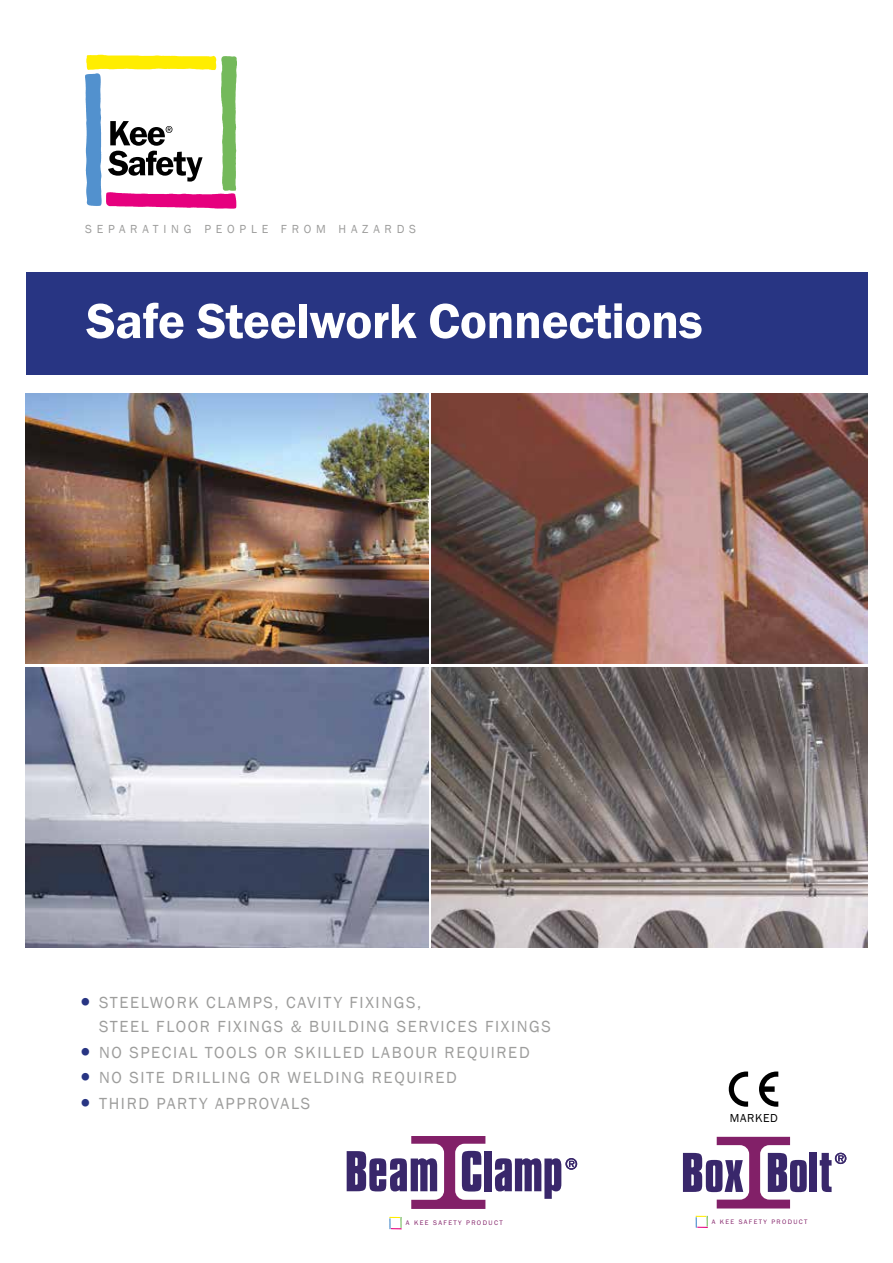
<style>
.page{position:relative;width:893px;height:1263px;background:#fff}
.page>*{position:absolute;margin:0;border:0;box-sizing:border-box;transform-origin:0 0}
.t1{font:600 51px "Franklin Gothic";letter-spacing:-.01em;color:#fff}
.t2{font:16.5px/24px "Franklin Gothic";letter-spacing:.1em;color:#9d9d9c}
.t3{font:12px "Franklin Gothic";letter-spacing:.4em;color:#9d9d9c}
.t4{font:11.85px "Franklin Gothic";letter-spacing:.05em;color:#000}
.t5{font:6.9px "Franklin Gothic";letter-spacing:.2em;color:#822068}
.t6{font:6.6px "Franklin Gothic";letter-spacing:.2em;color:#822068}
.s1{font-size:27px;color:#283583}
</style>
<div class="page">
<div style="left:26px;top:272px;width:841px;height:102px;background:#283583"></div>
<svg style="left:85px;top:55px;width:152px;height:154px"></svg>
<img style="left:432px;top:394px;width:435px;height:269px">
<img style="left:432px;top:668px;width:435px;height:279px">
<img style="left:26px;top:668px;width:402px;height:279px">
<img style="left:26px;top:394px;width:402px;height:269px">
<svg style="left:389px;top:1217px;width:13px;height:12px"></svg>
<div style="left:484px;top:1151px;width:8px;height:40px;background:#39276b"></div>
<svg style="left:347px;top:1137px;width:138px;height:72px"></svg>
<svg style="left:495px;top:1158px;width:82px;height:41px"></svg>
<svg style="left:683px;top:1137px;width:124px;height:71px"></svg>
<div style="left:810px;top:1153px;width:7px;height:39px;background:#39276b"></div>
<svg style="left:696px;top:1216px;width:12px;height:12px"></svg>
<svg style="left:820px;top:1153px;width:26px;height:39px"></svg>
<svg style="left:729px;top:1071px;width:19px;height:36px"></svg>
<svg style="left:759px;top:1071px;width:19px;height:36px"></svg>
<p class="t3" style="left:85px;top:221px;width:333px">SEPARATING PEOPLE FROM HAZARDS</p>
<h1 class="t1" style="left:86px;top:290px;width:618px">Safe Steelwork Connections</h1>
<p class="t2" style="left:99px;top:991px;width:453px;text-indent:-22px"><span class="s1">•</span> STEELWORK CLAMPS, CAVITY FIXINGS,<br>STEEL FLOOR FIXINGS &amp; BUILDING SERVICES FIXINGS</p>
<p class="t2" style="left:77px;top:1040px;width:455px"><span class="s1">•</span> NO SPECIAL TOOLS OR SKILLED LABOUR REQUIRED</p>
<p class="t2" style="left:77px;top:1066px;width:382px"><span class="s1">•</span> NO SITE DRILLING OR WELDING REQUIRED</p>
<p class="t2" style="left:77px;top:1091px;width:235px"><span class="s1">•</span> THIRD PARTY APPROVALS</p>
<p class="t4" style="left:730px;top:1111px;width:49px">MARKED</p>
<p class="t5" style="left:406px;top:1219px;width:98px">A KEE SAFETY PRODUCT</p>
<p class="t6" style="left:712px;top:1217px;width:97px">A KEE SAFETY PRODUCT</p>
</div>
